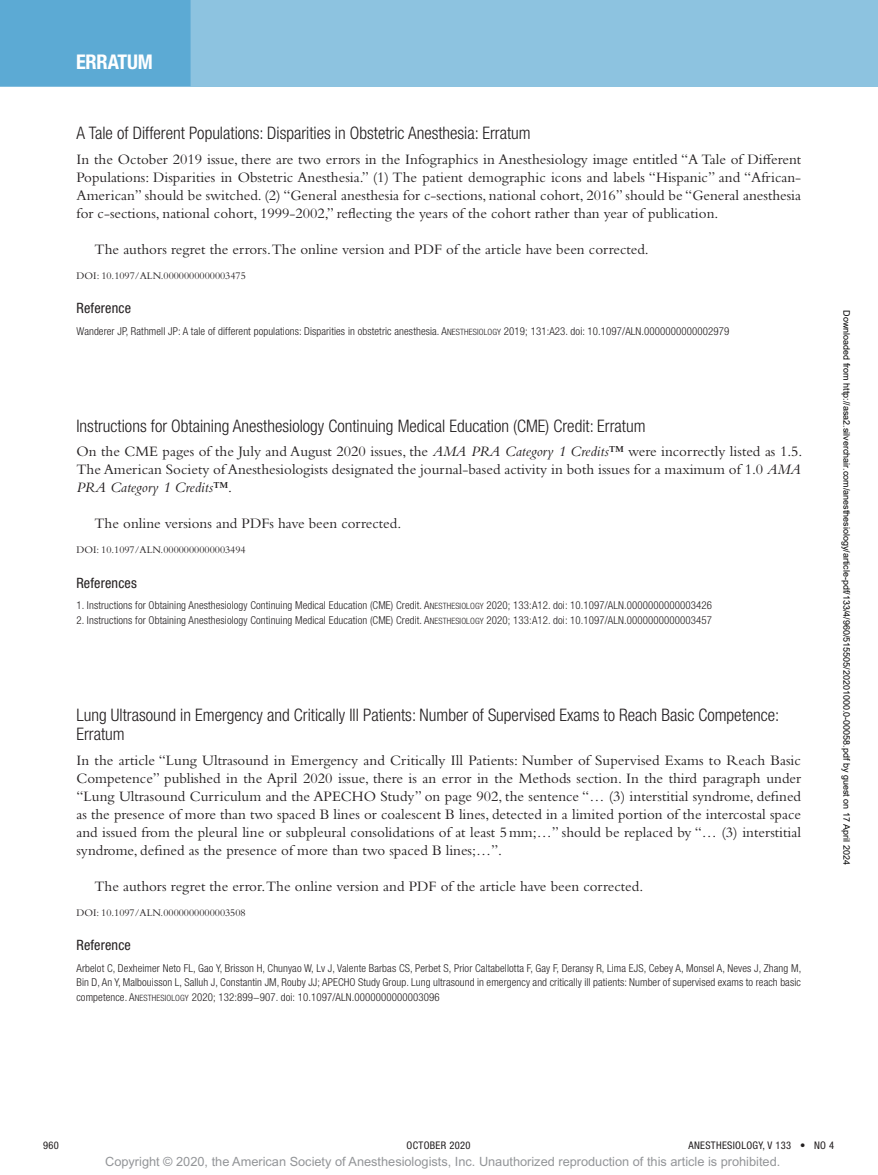
<style>
.page{position:relative;width:878px;height:1175px;background:#fff}
.page>*{position:absolute;margin:0;border:0;box-sizing:border-box;transform-origin:0 0}
.t1{font:700 condensed 20.25px "Helvetica Neue LT Std";letter-spacing:-.01em;color:#fff}
.t2{font:300 condensed 17.25px/19.5px "Helvetica Neue LT Std";color:#231f20}
.t3{font:15px/18px "Bembo Std";color:#231f20;text-align:justify}
.t4{font:condensed 14.25px "Helvetica Neue LT Std";letter-spacing:.01em;color:#231f20}
.t5{font:12.75px "Arial MT Std";color:#939598}
.t6{font:300 condensed 10.8px/14.5px "Helvetica Neue LT Std";letter-spacing:.01em;color:#231f20;text-align:justify}
.t7{font:10.5px "Bembo Std";color:#231f20}
.t8{font:condensed 10.5px "Helvetica Neue LT Std";letter-spacing:.03em;color:#231f20}
.t9{font:9px "Arial";color:#000}
.s1{font-family:"Helvetica Neue LT Std Lt Cn SC800";font-weight:400;font-stretch:normal;font-size:8.7px}
.s2{font-style:italic}
</style>
<div class="page">
<div style="left:0;top:0;width:878px;height:86px;background:#8dc3e0"></div>
<div style="left:0;top:0;width:190px;height:86px;background:#5caad4"></div>
<h1 class="t1" style="left:76px;top:49px;width:78px">ERRATUM</h1>
<p class="t2" style="left:77px;top:123px;width:455px">A Tale of Different Populations: Disparities in Obstetric Anesthesia: Erratum</p>
<p class="t3" style="left:77px;top:150px;width:726px">In the October 2019 issue, there are two errors in the Infographics in Anesthesiology image entitled “A Tale of Different Populations: Disparities in Obstetric Anesthesia.” (1) The patient demographic icons and labels “Hispanic” and “African-American” should be switched. (2) “General anesthesia for c-sections, national cohort, 2016” should be “General anesthesia for c-sections, national cohort, 1999-2002,” reflecting the years of the cohort rather than year of publication.</p>
<p class="t3" style="left:95px;top:240px;width:555px">The authors regret the errors.The online version and PDF of the article have been corrected.</p>
<p class="t7" style="left:77px;top:269px;width:171px">DOI: 10.1097/ALN.0000000000003475</p>
<p class="t4" style="left:77px;top:300px;width:56px">Reference</p>
<p class="t6" style="left:77px;top:323px;width:654px">Wanderer JP, Rathmell JP: A tale of different populations: Disparities in obstetric anesthesia. A<span class="s1">NESTHESIOLOGY</span> 2019; 131:A23. doi: 10.1097/ALN.0000000000002979</p>
<p class="t2" style="left:76px;top:415px;width:570px">Instructions for Obtaining Anesthesiology Continuing Medical Education (CME) Credit: Erratum</p>
<p class="t3" style="left:76px;top:442px;width:727px">On the CME pages of the July and August 2020 issues, the <span class="s2">AMA PRA Category 1 Credits™</span> were incorrectly listed as 1.5.<br>The American Society of Anesthesiologists designated the journal-based activity in both issues for a maximum of 1.0 <span class="s2">AMA PRA Category 1 Credits™</span>.</p>
<p class="t3" style="left:94px;top:514px;width:308px">The online versions and PDFs have been corrected.</p>
<p class="t7" style="left:76px;top:543px;width:171px">DOI: 10.1097/ALN.0000000000003494</p>
<p class="t4" style="left:76px;top:574px;width:62px">References</p>
<p class="t6" style="left:76px;top:598px;width:637px">1. Instructions for Obtaining Anesthesiology Continuing Medical Education (CME) Credit. A<span class="s1">NESTHESIOLOGY</span> 2020; 133:A12. doi: 10.1097/ALN.0000000000003426</p>
<p class="t6" style="left:76px;top:612px;width:637px">2. Instructions for Obtaining Anesthesiology Continuing Medical Education (CME) Credit. A<span class="s1">NESTHESIOLOGY</span> 2020; 133:A12. doi: 10.1097/ALN.0000000000003457</p>
<p class="t2" style="left:76px;top:704px;width:704px">Lung Ultrasound in Emergency and Critically Ill Patients: Number of Supervised Exams to Reach Basic Competence:<br>Erratum</p>
<p class="t3" style="left:76px;top:751px;width:726px">In the article “Lung Ultrasound in Emergency and Critically Ill Patients: Number of Supervised Exams to Reach Basic Competence” published in the April 2020 issue, there is an error in the Methods section. In the third paragraph under “Lung Ultrasound Curriculum and the APECHO Study” on page 902, the sentence “… (3) interstitial syndrome, defined as the presence of more than two spaced B lines or coalescent B lines, detected in a limited portion of the intercostal space and issued from the pleural line or subpleural consolidations of at least 5mm;…” should be replaced by “… (3) interstitial syndrome, defined as the presence of more than two spaced B lines;…”.</p>
<p class="t3" style="left:94px;top:877px;width:550px">The authors regret the error.The online version and PDF of the article have been corrected.</p>
<p class="t7" style="left:76px;top:906px;width:171px">DOI: 10.1097/ALN.0000000000003508</p>
<p class="t4" style="left:76px;top:937px;width:56px">Reference</p>
<p class="t6" style="left:76px;top:960px;width:726px">Arbelot C, Dexheimer Neto FL, Gao Y, Brisson H, Chunyao W, Lv J, Valente Barbas CS, Perbet S, Prior Caltabellotta F, Gay F, Deransy R, Lima EJS, Cebey A, Monsel A, Neves J, Zhang M, Bin D, An Y, Malbouisson L, Salluh J, Constantin JM, Rouby JJ; APECHO Study Group. Lung ultrasound in emergency and critically ill patients: Number of supervised exams to reach basic competence. A<span class="s1">NESTHESIOLOGY</span> 2020; 132:899−907. doi: 10.1097/ALN.0000000000003096</p>
<p class="t9" style="left:850px;top:310px;width:556px;rotate:90deg">Downloaded from http://asa2.silverchair.com/anesthesiology/article-pdf/133/4/960/515505/20201000.0-00058.pdf by guest on 17 April 2024</p>
<p class="t8" style="left:43px;top:1139px;width:17px">960</p>
<p class="t8" style="left:406px;top:1139px;width:65px">October 2020</p>
<p class="t8" style="left:688px;top:1139px;width:147px">ANESTHESIOLOGY, V 133 • NO 4</p>
<p class="t5" style="left:105px;top:1154px;width:676px">Copyright © 2020, the American Society of Anesthesiologists, Inc. Unauthorized reproduction of this article is prohibited.</p>
</div>
